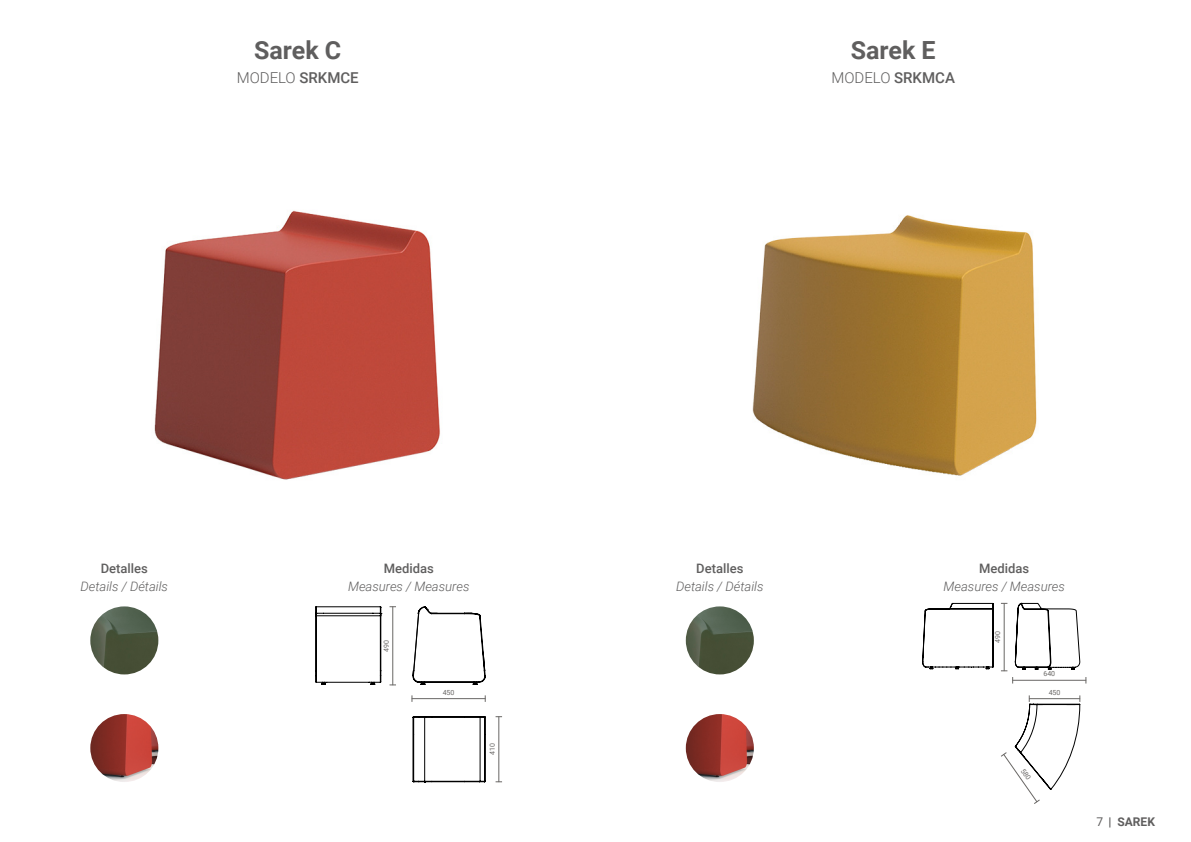
<style>
.page{position:relative;width:1191px;height:842px;background:#fff}
.page>*{position:absolute;margin:0;border:0;box-sizing:border-box;transform-origin:0 0}
.t1{font:700 25px "Roboto";color:#5f5e5e}
.t2{font:300 15px "Roboto";color:#5f5e5e}
.t3{font:italic 300 13px "Roboto";color:#5f5e5e}
.t4{font:500 13px "Roboto";color:#5f5e5e}
.t5{font:700 12px "Roboto";color:#5f5e5e}
.t6{font:7px "Roboto";color:#696765}
.s1{font-weight:500}
.s2{font-weight:400}
</style>
<div class="page">
<img style="left:154px;top:210px;width:286px;height:270px">
<img style="left:90px;top:714px;width:68px;height:68px;border-radius:34px">
<img style="left:90px;top:606px;width:68px;height:68px;border-radius:34px">
<hr style="left:498px;top:716px;width:1px;height:66px;background:#696765">
<svg style="left:315px;top:606px;width:171px;height:177px"></svg>
<img style="left:752px;top:215px;width:285px;height:261px">
<img style="left:686px;top:714px;width:68px;height:68px;border-radius:34px">
<img style="left:686px;top:606px;width:68px;height:68px;border-radius:34px">
<svg style="left:922px;top:602px;width:164px;height:202px"></svg>
<p class="t1" style="left:254px;top:32px;width:89px">Sarek C</p>
<p class="t2" style="left:237px;top:68px;width:123px">MODELO <span class="s1">SRKMCE</span></p>
<p class="t1" style="left:851px;top:32px;width:86px">Sarek E</p>
<p class="t2" style="left:831px;top:68px;width:125px">MODELO <span class="s1">SRKMCA</span></p>
<p class="t4" style="left:101px;top:560px;width:49px">Detalles</p>
<p class="t3" style="left:81px;top:578px;width:89px">Details / Détails</p>
<p class="t4" style="left:384px;top:560px;width:52px">Medidas</p>
<p class="t3" style="left:348px;top:578px;width:123px">Measures / Measures</p>
<p class="t6" style="left:381px;top:652px;width:13px;rotate:-90deg">490</p>
<p class="t6" style="left:443px;top:687px;width:13px">450</p>
<p class="t6" style="left:487px;top:755px;width:13px;rotate:-90deg">410</p>
<p class="t4" style="left:696px;top:560px;width:49px">Detalles</p>
<p class="t3" style="left:676px;top:578px;width:89px">Details / Détails</p>
<p class="t4" style="left:979px;top:560px;width:52px">Medidas</p>
<p class="t3" style="left:943px;top:578px;width:123px">Measures / Measures</p>
<p class="t6" style="left:993px;top:643px;width:13px;rotate:-90deg">490</p>
<p class="t6" style="left:1043px;top:669px;width:13px">640</p>
<p class="t6" style="left:1048px;top:687px;width:13px">450</p>
<p class="t5" style="left:1096px;top:814px;width:60px"><span class="s2">7</span> | SAREK</p>
</div>
